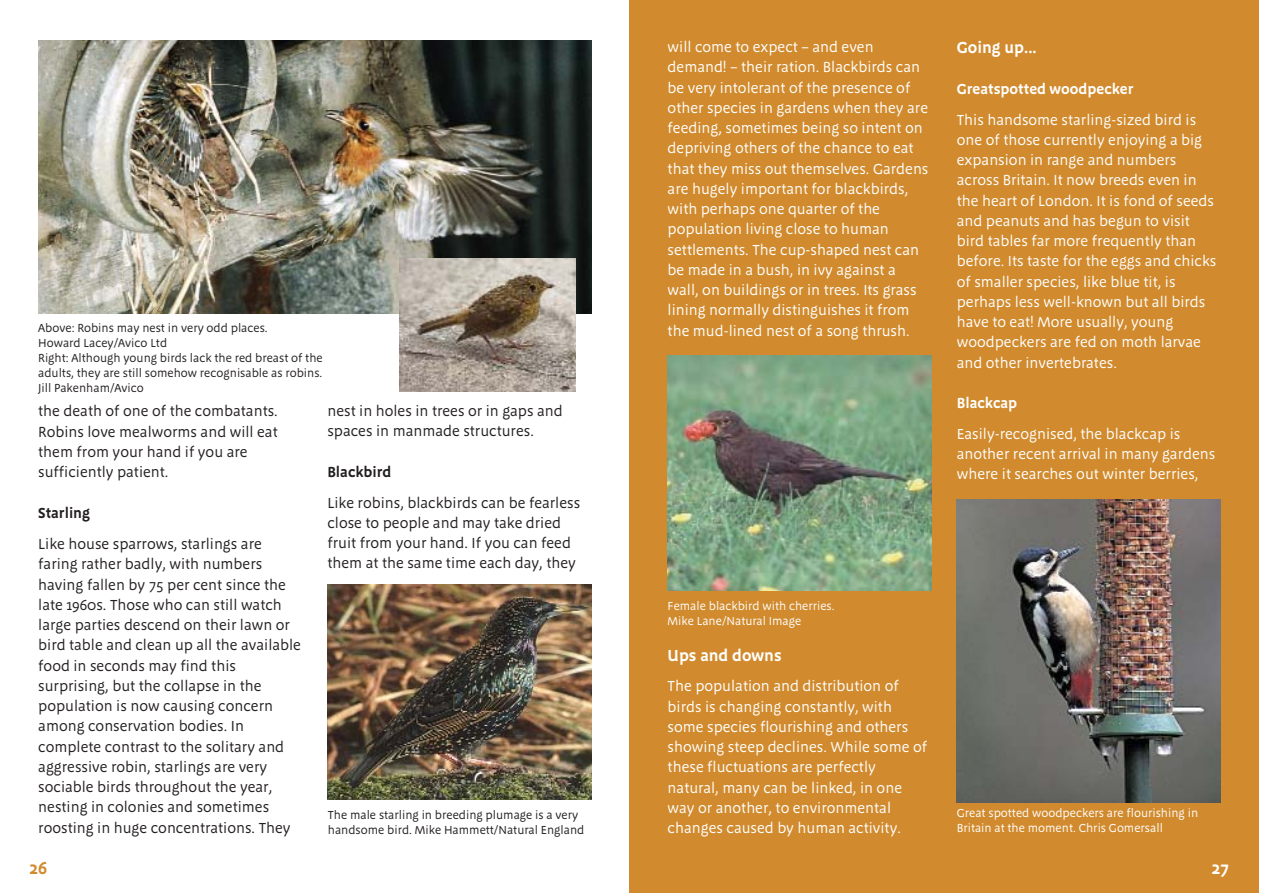
<style>
.page{position:relative;width:1263px;height:893px;background:#fff}
.page>*{position:absolute;margin:0;border:0;box-sizing:border-box;transform-origin:0 0}
.t1{font:600 18px "Megano";color:#d18b2e}
.t2{font:600 18px "Megano";color:#fff}
.t3{font:600 16.5px "Megano";color:#fff}
.t4{font:15px/20.2px "Megano";color:#fff}
.t5{font:15px/20.2px "Megano";color:#231f20}
.t6{font:600 15px "Megano";color:#fff}
.t7{font:600 15px "Megano";color:#231f20}
.t8{font:12px/15px "Megano";color:#231f20}
.t9{font:12px/15px "Megano";color:#fff}
</style>
<div class="page">
<div style="left:629px;top:0;width:630px;height:893px;background:#d18b2e"></div>
<img style="left:38px;top:41px;width:553px;height:272px">
<img style="left:400px;top:259px;width:176px;height:132px">
<img style="left:327px;top:585px;width:264px;height:215px">
<img style="left:668px;top:355px;width:263px;height:235px">
<img style="left:957px;top:499px;width:263px;height:303px">
<p class="t8" style="left:38px;top:321px;width:286px">Above: Robins may nest in very odd places.<br>Howard Lacey/Avico Ltd<br>Right: Although young birds lack the red breast of the adults, they are still somehow recognisable as robins.<br>Jill Pakenham/Avico</p>
<p class="t5" style="left:38px;top:402px;width:241px">the death of one of the combatants.<br>Robins love mealworms and will eat them from your hand if you are sufficiently patient.</p>
<p class="t7" style="left:38px;top:507px;width:53px">Starling</p>
<p class="t5" style="left:38px;top:535px;width:264px">Like house sparrows, starlings are faring rather badly, with numbers having fallen by 75 per cent since the late 1960s. Those who can still watch large parties descend on their lawn or bird table and clean up all the available food in seconds may find this surprising, but the collapse in the population is now causing concern among conservation bodies. In complete contrast to the solitary and aggressive robin, starlings are very sociable birds throughout the year, nesting in colonies and sometimes roosting in huge concentrations. They</p>
<p class="t5" style="left:327px;top:402px;width:237px">nest in holes in trees or in gaps and spaces in manmade structures.</p>
<p class="t7" style="left:327px;top:465px;width:66px">Blackbird</p>
<p class="t5" style="left:327px;top:493px;width:254px">Like robins, blackbirds can be fearless close to people and may take dried fruit from your hand. If you can feed them at the same time each day, they</p>
<p class="t8" style="left:328px;top:808px;width:258px">The male starling in breeding plumage is a very handsome bird. Mike Hammett/Natural England</p>
<p class="t4" style="left:668px;top:38px;width:262px">will come to expect – and even demand! – their ration. Blackbirds can be very intolerant of the presence of other species in gardens when they are feeding, sometimes being so intent on depriving others of the chance to eat that they miss out themselves. Gardens are hugely important for blackbirds, with perhaps one quarter of the population living close to human settlements. The cup-shaped nest can be made in a bush, in ivy against a wall, on buildings or in trees. Its grass lining normally distinguishes it from the mud-lined nest of a song thrush.</p>
<p class="t3" style="left:957px;top:41px;width:82px">Going up...</p>
<p class="t6" style="left:957px;top:82px;width:178px">Greatspotted woodpecker</p>
<p class="t4" style="left:957px;top:110px;width:261px">This handsome starling-sized bird is one of those currently enjoying a big expansion in range and numbers across Britain. It now breeds even in the heart of London. It is fond of seeds and peanuts and has begun to visit bird tables far more frequently than before. Its taste for the eggs and chicks of smaller species, like blue tit, is perhaps less well-known but all birds have to eat! More usually, young woodpeckers are fed on moth larvae and other invertebrates.</p>
<p class="t6" style="left:957px;top:396px;width:62px">Blackcap</p>
<p class="t4" style="left:957px;top:425px;width:260px">Easily-recognised, the blackcap is another recent arrival in many gardens where it searches out winter berries,</p>
<p class="t9" style="left:668px;top:599px;width:169px">Female blackbird with cherries.<br>Mike Lane/Natural Image</p>
<p class="t3" style="left:668px;top:648px;width:115px">Ups and downs</p>
<p class="t4" style="left:668px;top:677px;width:261px">The population and distribution of birds is changing constantly, with some species flourishing and others showing steep declines. While some of these fluctuations are perfectly natural, many can be linked, in one way or another, to environmental changes caused by human activity.</p>
<p class="t9" style="left:957px;top:807px;width:243px">Great spotted woodpeckers are flourishing in<br>Britain at the moment. Chris Gomersall</p>
<p class="t1" style="left:30px;top:860px;width:19px">26</p>
<p class="t2" style="left:1212px;top:860px;width:19px">27</p>
</div>
